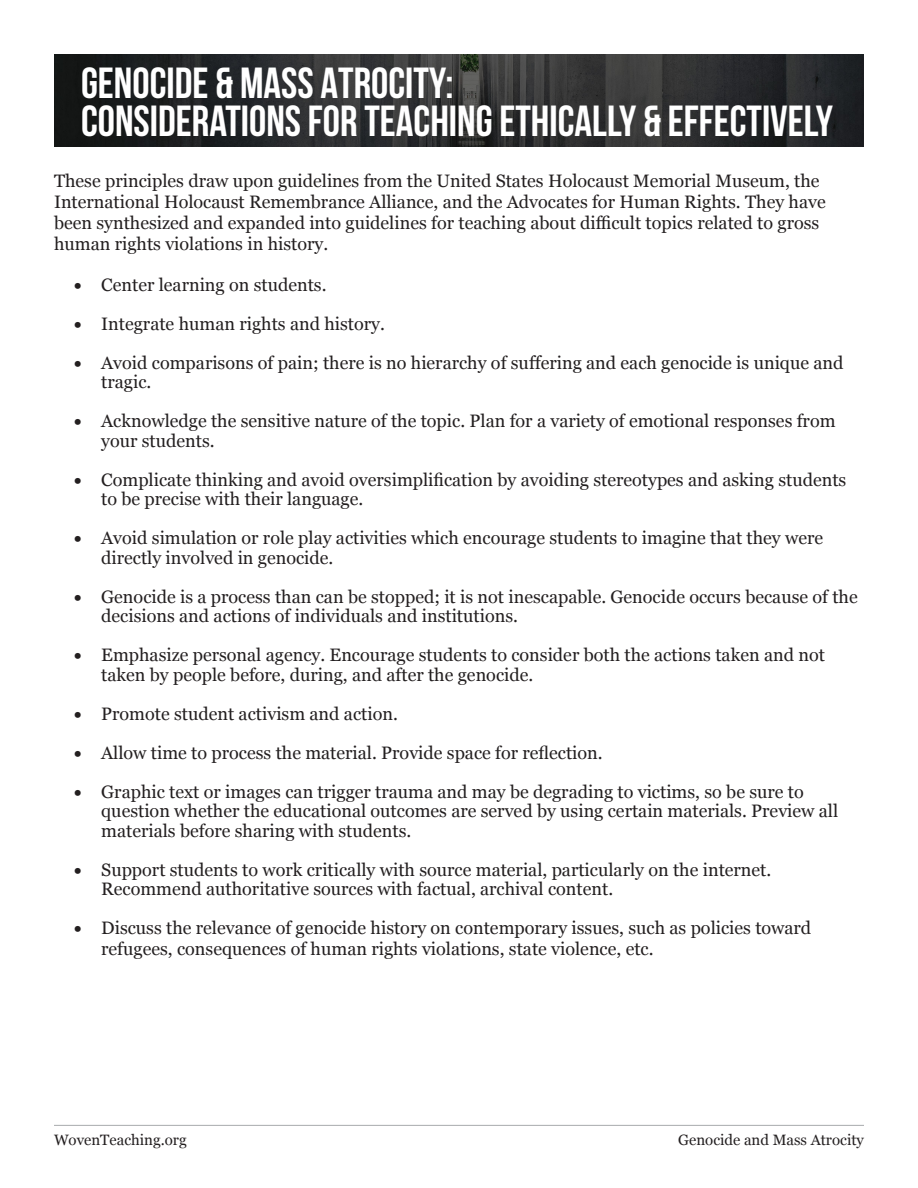
<style>
.page{position:relative;width:918px;height:1188px;background:#fff}
.page>*{position:absolute;margin:0;border:0;box-sizing:border-box;transform-origin:0 0}
.t1{font:700 43.5px/37.5px "Bebas Neue";color:#fff}
.text_title{font:18px/19.5px "Georgia";color:#231f20}
.t2{font:15px "Georgia";color:#231f20}
.s1{font-family:"Montserrat";font-weight:900}
</style>
<div class="page">
<hr style="left:54px;top:1125px;width:810px;height:1px;background:#a8aaac">
<img style="left:54px;top:54px;width:810px;height:93px">
<p class="t1" style="left:81px;top:64px;width:754px">GENOCIDE &amp; MASS ATROCITY:<br>CONSIDERATIONS FOR TEACHING ETHICALLY &amp; EFFECTIVELY</p>
<p class="text_title" style="left:54px;top:170px;width:773px;line-height:21px">These principles draw upon guidelines from the United States Holocaust Memorial Museum, the International Holocaust Remembrance Alliance, and the Advocates for Human Rights. They have been synthesized and expanded into guidelines for teaching about difficult topics related to gross human rights violations in history.</p>
<p class="text_title" style="left:74px;top:274px;width:254px"><span class="s1">•</span> Center learning on students.</p>
<p class="text_title" style="left:74px;top:313px;width:312px"><span class="s1">•</span> Integrate human rights and history.</p>
<p class="text_title" style="left:101px;top:352px;width:744px;text-indent:-27px"><span class="s1">•</span> Avoid comparisons of pain; there is no hierarchy of suffering and each genocide is unique and tragic.</p>
<p class="text_title" style="left:101px;top:411px;width:736px;text-indent:-27px"><span class="s1">•</span> Acknowledge the sensitive nature of the topic. Plan for a variety of emotional responses from your students.</p>
<p class="text_title" style="left:101px;top:469px;width:747px;text-indent:-27px"><span class="s1">•</span> Complicate thinking and avoid oversimplification by avoiding stereotypes and asking students to be precise with their language.</p>
<p class="text_title" style="left:101px;top:528px;width:723px;text-indent:-27px"><span class="s1">•</span> Avoid simulation or role play activities which encourage students to imagine that they were directly involved in genocide.</p>
<p class="text_title" style="left:101px;top:586px;width:758px;text-indent:-27px"><span class="s1">•</span> Genocide is a process than can be stopped; it is not inescapable. Genocide occurs because of the decisions and actions of individuals and institutions.</p>
<p class="text_title" style="left:101px;top:645px;width:725px;text-indent:-27px"><span class="s1">•</span> Emphasize personal agency. Encourage students to consider both the actions taken and not taken by people before, during, and after the genocide.</p>
<p class="text_title" style="left:74px;top:703px;width:325px"><span class="s1">•</span> Promote student activism and action.</p>
<p class="text_title" style="left:74px;top:742px;width:530px"><span class="s1">•</span> Allow time to process the material. Provide space for reflection.</p>
<p class="text_title" style="left:101px;top:781px;width:738px;text-indent:-27px"><span class="s1">•</span> Graphic text or images can trigger trauma and may be degrading to victims, so be sure to question whether the educational outcomes are served by using certain materials. Preview all materials before sharing with students.</p>
<p class="text_title" style="left:101px;top:859px;width:672px;text-indent:-27px"><span class="s1">•</span> Support students to work critically with source material, particularly on the internet.<br>Recommend authoritative sources with factual, archival content.</p>
<p class="text_title" style="left:101px;top:917px;width:712px;line-height:21px;text-indent:-27px"><span class="s1">•</span> Discuss the relevance of genocide history on contemporary issues, such as policies toward refugees, consequences of human rights violations, state violence, etc.</p>
<p class="t2" style="left:54px;top:1129px;width:134px">WovenTeaching.org</p>
<p class="t2" style="left:678px;top:1129px;width:187px">Genocide and Mass Atrocity</p>
</div>
